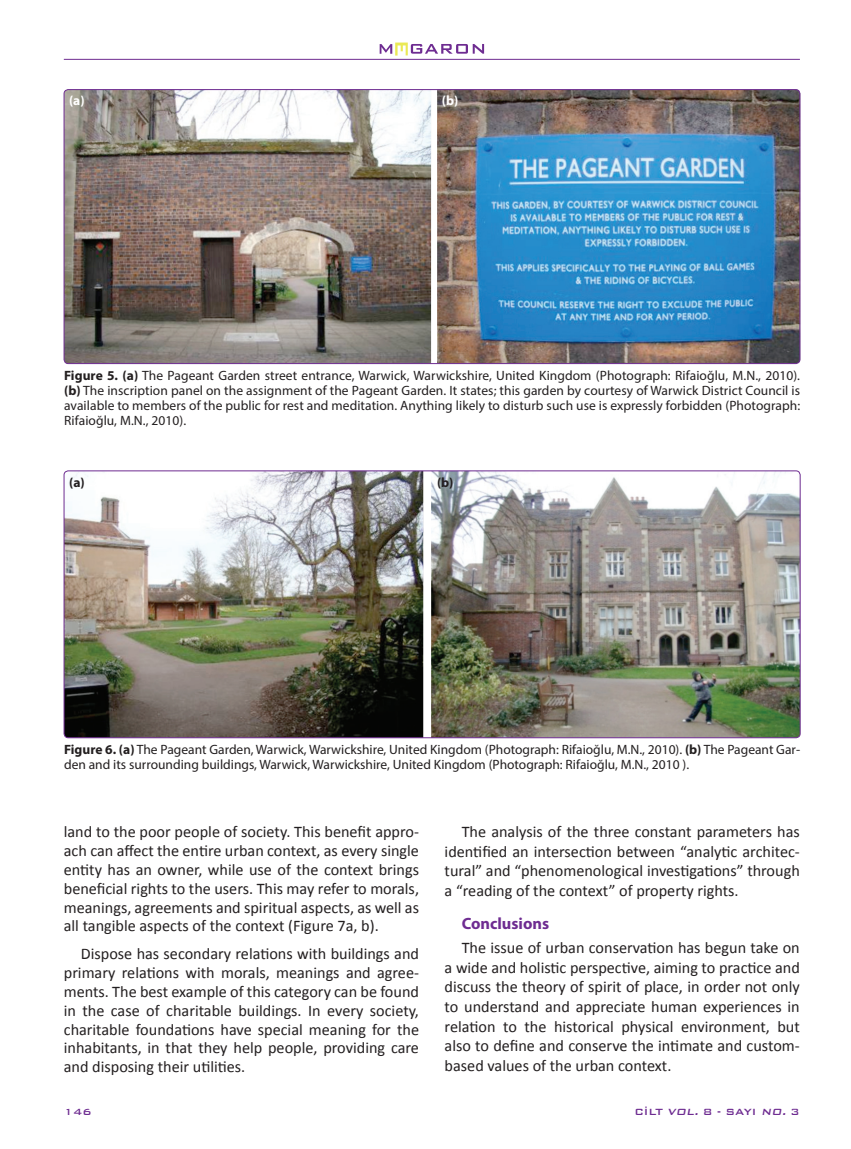
<style>
.page{position:relative;width:851px;height:1149px;background:#fff}
.page>*{position:absolute;margin:0;border:0;box-sizing:border-box;transform-origin:0 0}
.t1{font:700 16.35px "Myriad Pro";color:#6e2c91}
.t2{font:16.2px/18.9px "Calibri";color:#231f20;text-align:justify}
.t3{font:13.5px/15px "Myriad Pro";color:#231f20;text-align:justify}
.t4{font:700 13.5px "Myriad Pro";color:#fff}
.t5{font:700 13.5px "Myriad Pro";color:#231f20}
.t6{font:500 12px "Bank Gothic BT";color:#6e2c91}
.s1{font-weight:700}
.s2{font-style:italic}
</style>
<div class="page">
<svg style="left:379px;top:43px;width:105px;height:13px"></svg>
<hr style="left:64px;top:59px;width:735px;height:1px;background:#6e2c91">
<img style="left:64px;top:90px;width:367px;height:273px">
<img style="left:437px;top:90px;width:363px;height:273px">
<img style="left:64px;top:471px;width:359px;height:266px">
<img style="left:431px;top:470px;width:369px;height:267px">
<div style="left:64px;top:470px;width:736px;height:267px;border:1px solid #6e2c91;border-radius:4px"></div>
<p class="t4" style="left:69px;top:92px;width:17px">(a)</p>
<p class="t4" style="left:442px;top:92px;width:18px">(b)</p>
<p class="t3" style="left:64px;top:367px;width:737px"><span class="s1">Figure 5. (a)</span> The Pageant Garden street entrance, Warwick, Warwickshire, United Kingdom (Photograph: Rifaioğlu, M.N., 2010). <span class="s1">(b)</span> The inscription panel on the assignment of the Pageant Garden. It states; this garden by courtesy of Warwick District Council is available to members of the public for rest and meditation. Anything likely to disturb such use is expressly forbidden (Photograph:<br>Rifaioğlu, M.N., 2010).</p>
<p class="t5" style="left:69px;top:473px;width:17px">(a)</p>
<p class="t5" style="left:437px;top:473px;width:18px">(b)</p>
<p class="t3" style="left:64px;top:741px;width:737px"><span class="s1">Figure 6. (a)</span> The Pageant Garden, Warwick, Warwickshire, United Kingdom (Photograph: Rifaioğlu, M.N., 2010). <span class="s1">(b)</span> The Pageant Gar&shy;den and its surrounding buildings, Warwick, Warwickshire, United Kingdom (Photograph: Rifaioğlu, M.N., 2010 ).</p>
<p class="t2" style="left:64px;top:821px;width:357px">land to the poor people of society. This benefit appro&shy;ach can affect the entire urban context, as every single entity has an owner, while use of the context brings beneficial rights to the users. This may refer to morals, meanings, agreements and spiritual aspects, as well as all tangible aspects of the context (Figure 7a, b).</p>
<p class="t2" style="left:64px;top:942px;width:357px;text-indent:17px">Dispose has secondary relations with buildings and primary relations with morals, meanings and agree&shy;ments. The best example of this category can be found in the case of charitable buildings. In every society, charitable foundations have special meaning for the inhabitants, in that they help people, providing care and disposing their utilities.</p>
<p class="t2" style="left:444px;top:820px;width:357px;line-height:19.6px;text-indent:17px">The analysis of the three constant parameters has identified an intersection between “analytic architec&shy;tural” and “phenomenological investigations” through a “reading of the context” of property rights.</p>
<p class="t1" style="left:461px;top:912px;width:89px">Conclusions</p>
<p class="t2" style="left:444px;top:936px;width:357px;line-height:19.6px;text-indent:17px">The issue of urban conservation has begun take on a wide and holistic perspective, aiming to practice and discuss the theory of spirit of place, in order not only to understand and appreciate human experiences in relation to the historical physical environment, but also to define and conserve the intimate and custom&shy;based values of the urban context.</p>
<p class="t6" style="left:64px;top:1104px;width:29px">146</p>
<p class="t6" style="left:634px;top:1104px;width:167px">CİLT <span class="s2">VOL.</span> 8 - SAYI <span class="s2">NO.</span> 3</p>
</div>
